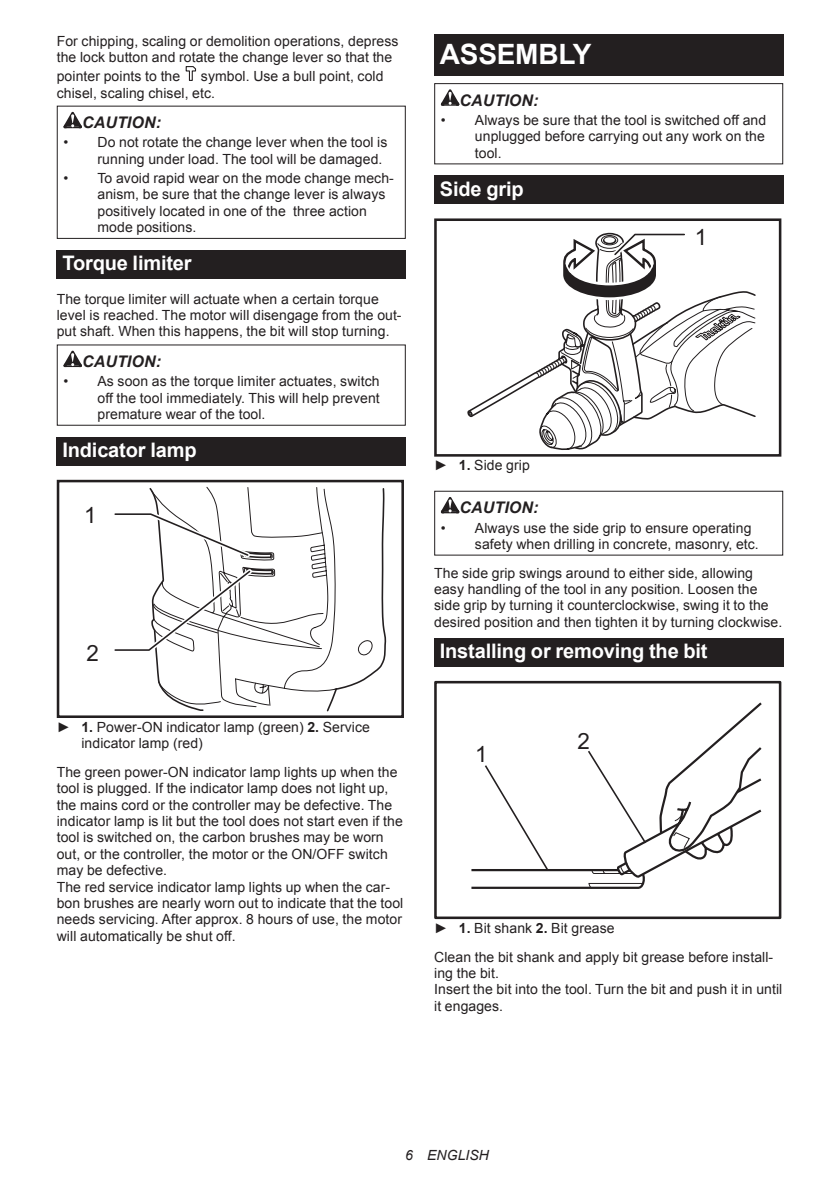
<style>
.page{position:relative;width:840px;height:1191px;background:#fff}
.page>*{position:absolute;margin:0;border:0;box-sizing:border-box;transform-origin:0 0}
.t1{font:700 28px "Arial";letter-spacing:-.01em;color:#fff}
.t2{font:22.4px "Arial";color:#231f20}
.t3{font:700 20px "Arial";letter-spacing:-.01em;color:#fff}
.t4{font:italic 700 16px "Arial";letter-spacing:.005em;color:#231f20}
.t5{font:14px/16.4px "Arial";letter-spacing:.005em;color:#231f20}
.t6{font:italic 14px "Arial";letter-spacing:.005em;color:#231f20}
.s1{font-weight:700}
</style>
<div class="page">
<svg style="left:185px;top:66px;width:12px;height:15px"></svg>
<svg style="left:63px;top:112px;width:19px;height:16px"></svg>
<div style="left:57px;top:106px;width:348px;height:133px;border:1px solid #231f20"></div>
<div style="left:57px;top:250px;width:348px;height:29px;background:#231f20"></div>
<svg style="left:63px;top:351px;width:19px;height:16px"></svg>
<div style="left:57px;top:344px;width:348px;height:82px;border:1px solid #231f20"></div>
<div style="left:57px;top:437px;width:348px;height:28px;background:#231f20"></div>
<div style="left:57px;top:480px;width:347px;height:238px;border:3px solid #231f20"></div>
<svg style="left:110px;top:480px;width:277px;height:227px"></svg>
<div style="left:434px;top:34px;width:348px;height:41px;background:#231f20"></div>
<svg style="left:440px;top:89px;width:19px;height:17px"></svg>
<div style="left:434px;top:83px;width:348px;height:81px;border:1px solid #231f20"></div>
<div style="left:434px;top:176px;width:348px;height:28px;background:#231f20"></div>
<div style="left:434px;top:218px;width:347px;height:238px;border:3px solid #231f20"></div>
<svg style="left:467px;top:218px;width:289px;height:238px"></svg>
<svg style="left:440px;top:497px;width:19px;height:16px"></svg>
<div style="left:434px;top:491px;width:348px;height:64px;border:1px solid #231f20"></div>
<div style="left:434px;top:638px;width:348px;height:28px;background:#231f20"></div>
<div style="left:434px;top:681px;width:347px;height:238px;border:3px solid #231f20"></div>
<svg style="left:471px;top:702px;width:291px;height:187px"></svg>
<p class="t5" style="left:57px;top:33px;width:343px">For chipping, scaling or demolition operations, depress the lock button and rotate the change lever so that the</p>
<p class="t5" style="left:57px;top:68px;width:125px">pointer points to the</p>
<p class="t5" style="left:57px;top:68px;width:328px;text-indent:144px">symbol. Use a bull point, cold chisel, scaling chisel, etc.</p>
<p class="t4" style="left:82px;top:112px;width:80px">CAUTION:</p>
<p class="t5" style="left:97px;top:134px;width:291px;text-indent:-34px">• Do not rotate the change lever when the tool is running under load. The tool will be damaged.</p>
<p class="t5" style="left:97px;top:170px;width:298px;text-indent:-34px">• To avoid rapid wear on the mode change mech&shy;anism, be sure that the change lever is always positively located in one of the three action mode positions.</p>
<h3 class="t3" style="left:62px;top:250px;width:131px">Torque limiter</h3>
<p class="t5" style="left:57px;top:291px;width:346px">The torque limiter will actuate when a certain torque level is reached. The motor will disengage from the out&shy;put shaft. When this happens, the bit will stop turning.</p>
<p class="t4" style="left:82px;top:351px;width:80px">CAUTION:</p>
<p class="t5" style="left:97px;top:373px;width:284px;text-align:justify;text-indent:-34px">• As soon as the torque limiter actuates, switch off the tool immediately. This will help prevent premature wear of the tool.</p>
<h3 class="t3" style="left:62px;top:437px;width:136px">Indicator lamp</h3>
<h2 class="t2" style="left:84px;top:501px;width:14px">1</h2>
<h2 class="t2" style="left:86px;top:638px;width:14px">2</h2>
<p class="t5" style="left:81px;top:718px;width:290px;text-indent:-25px">► <span class="s1">1.</span> Power-ON indicator lamp (green) <span class="s1">2.</span> Service indicator lamp (red)</p>
<p class="t5" style="left:57px;top:764px;width:348px">The green power-ON indicator lamp lights up when the tool is plugged. If the indicator lamp does not light up, the mains cord or the controller may be defective. The indicator lamp is lit but the tool does not start even if the tool is switched on, the carbon brushes may be worn out, or the controller, the motor or the ON/OFF switch may be defective.<br>The red service indicator lamp lights up when the car&shy;bon brushes are nearly worn out to indicate that the tool needs servicing. After approx. 8 hours of use, the motor will automatically be shut off.</p>
<h1 class="t1" style="left:439px;top:35px;width:153px">ASSEMBLY</h1>
<p class="t4" style="left:459px;top:89px;width:80px">CAUTION:</p>
<p class="t5" style="left:474px;top:112px;width:293px;text-align:justify;text-indent:-34px">• Always be sure that the tool is switched off and unplugged before carrying out any work on the tool.</p>
<h3 class="t3" style="left:439px;top:175px;width:85px">Side grip</h3>
<h2 class="t2" style="left:694px;top:222px;width:14px">1</h2>
<p class="t5" style="left:434px;top:457px;width:97px">► <span class="s1">1.</span> Side grip</p>
<p class="t4" style="left:459px;top:497px;width:80px">CAUTION:</p>
<p class="t5" style="left:474px;top:519px;width:285px;text-indent:-34px">• Always use the side grip to ensure operating safety when drilling in concrete, masonry, etc.</p>
<p class="t5" style="left:434px;top:564px;width:349px">The side grip swings around to either side, allowing easy handling of the tool in any position. Loosen the side grip by turning it counterclockwise, swing it to the desired position and then tighten it by turning clockwise.</p>
<h3 class="t3" style="left:439px;top:638px;width:269px">Installing or removing the bit</h3>
<h2 class="t2" style="left:475px;top:739px;width:14px">1</h2>
<h2 class="t2" style="left:577px;top:726px;width:14px">2</h2>
<p class="t5" style="left:434px;top:913px;width:340px;line-height:28.8px">► <span class="s1">1.</span> Bit shank <span class="s1">2.</span> Bit grease<br>Clean the bit shank and apply bit grease before install-</p>
<p class="t5" style="left:434px;top:965px;width:349px">ing the bit.<br>Insert the bit into the tool. Turn the bit and push it in until it engages.</p>
<p class="t6" style="left:405px;top:1146px;width:85px">6 ENGLISH</p>
</div>
